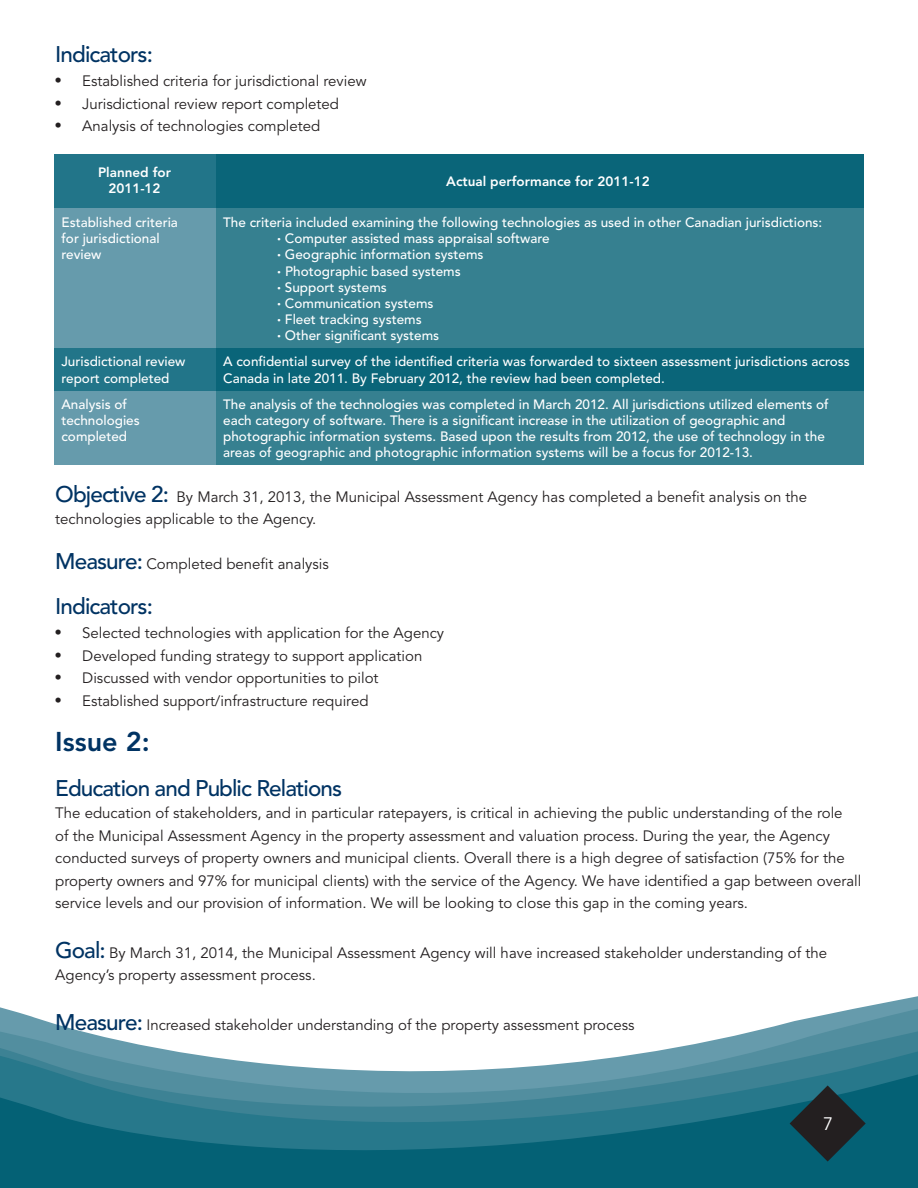
<style>
.page{position:relative;width:918px;height:1188px;background:#fff}
.page>*{position:absolute;margin:0;border:0;box-sizing:border-box;transform-origin:0 0}
.t1{font:800 27px "Avenir LT Std";color:#003363}
.t2{font:500 22.5px "Avenir LT Std";letter-spacing:-.04em;color:#003363}
.t3{font:18px "Avenir LT Std";color:#fff}
.t4{font:15px/22.5px "Avenir LT Std";color:#231f20}
.t5{font:500 13.5px/16.2px "Avenir LT Std";color:#fff}
.t6{font:800 13.5px/16.2px "Avenir LT Std";color:#fff;text-align:center}
.s1{font-family:"Times";font-size:18px}
.s2{font-weight:900}
.s3{font-weight:500;font-size:22.5px;color:#003363}
</style>
<div class="page">
<svg style="left:1px;top:996px;width:917px;height:192px"></svg>
<svg style="left:790px;top:1085px;width:76px;height:77px;background:#17434d"></svg>
<div style="left:54px;top:155px;width:162px;height:310px;background:#669bac"></div>
<div style="left:54px;top:154px;width:810px;height:54px;background:#227589"></div>
<div style="left:54px;top:349px;width:810px;height:42px;background:#227589"></div>
<svg style="left:216px;top:155px;width:648px;height:310px;background:#287788"></svg>
<svg style="left:0;top:1007px;width:1px;height:181px"></svg>
<h2 class="t2" style="left:55px;top:41px;width:99px">Indicators:</h2>
<p class="t4" style="left:55px;top:70px;width:313px"><span class="s1">•</span> Established criteria for jurisdictional review</p>
<p class="t4" style="left:55px;top:93px;width:285px"><span class="s1">•</span> Jurisdictional review report completed</p>
<p class="t4" style="left:55px;top:115px;width:267px"><span class="s1">•</span> Analysis of technologies completed</p>
<p class="t6" style="left:98px;top:164px;width:74px">Planned for<br>2011-12</p>
<p class="t6" style="left:446px;top:173px;width:205px">Actual performance for 2011-12</p>
<p class="t5" style="left:277px;top:214px;width:547px;text-indent:-54px">The criteria included examining the following technologies as used in other Canadian jurisdictions: <span class="s2">∙</span> Computer assisted mass appraisal software<br><span class="s2">∙</span> Geographic information systems<br><span class="s2">∙</span> Photographic based systems<br><span class="s2">∙</span> Support systems<br><span class="s2">∙</span> Communication systems<br><span class="s2">∙</span> Fleet tracking systems<br><span class="s2">∙</span> Other significant systems</p>
<p class="t5" style="left:223px;top:354px;width:628px">A confidential survey of the identified criteria was forwarded to sixteen assessment jurisdictions across<br>Canada in late 2011. By February 2012, the review had been completed.</p>
<p class="t5" style="left:223px;top:396px;width:607px">The analysis of the technologies was completed in March 2012. All jurisdictions utilized elements of each category of software. There is a significant increase in the utilization of geographic and photographic information systems. Based upon the results from 2012, the use of technology in the areas of geographic and photographic information systems will be a focus for 2012-13.</p>
<p class="t5" style="left:61px;top:214px;width:118px">Established criteria for jurisdictional review</p>
<p class="t5" style="left:61px;top:354px;width:125px">Jurisdictional review report completed</p>
<p class="t5" style="left:61px;top:396px;width:80px">Analysis of technologies completed</p>
<p class="t4" style="left:55px;top:486px;width:754px"><span class="s3">Objective 2:</span> By March 31, 2013, the Municipal Assessment Agency has completed a benefit analysis on the technologies applicable to the Agency.</p>
<p class="t4" style="left:55px;top:553px;width:275px"><span class="s3">Measure:</span> Completed benefit analysis</p>
<h2 class="t2" style="left:55px;top:593px;width:99px">Indicators:</h2>
<p class="t4" style="left:55px;top:622px;width:390px"><span class="s1">•</span> Selected technologies with application for the Agency</p>
<p class="t4" style="left:55px;top:645px;width:369px"><span class="s1">•</span> Developed funding strategy to support application</p>
<p class="t4" style="left:55px;top:667px;width:325px"><span class="s1">•</span> Discussed with vendor opportunities to pilot</p>
<p class="t4" style="left:55px;top:690px;width:315px"><span class="s1">•</span> Established support/infrastructure required</p>
<h1 class="t1" style="left:55px;top:725px;width:96px">Issue 2:</h1>
<h2 class="t2" style="left:55px;top:775px;width:288px">Education and Public Relations</h2>
<p class="t4" style="left:55px;top:802px;width:808px">The education of stakeholders, and in particular ratepayers, is critical in achieving the public understanding of the role<br>of the Municipal Assessment Agency in the property assessment and valuation process. During the year, the Agency conducted surveys of property owners and municipal clients. Overall there is a high degree of satisfaction (75% for the property owners and 97% for municipal clients) with the service of the Agency. We have identified a gap between overall service levels and our provision of information. We will be looking to close this gap in the coming years.</p>
<p class="t4" style="left:55px;top:942px;width:773px"><span class="s3">Goal:</span> By March 31, 2014, the Municipal Assessment Agency will have increased stakeholder understanding of the<br>Agency’s property assessment process.</p>
<p class="t4" style="left:55px;top:1014px;width:581px"><span class="s3">Measure:</span> Increased stakeholder understanding of the property assessment process</p>
<p class="t3" style="left:823px;top:1114px;width:12px">7</p>
</div>
